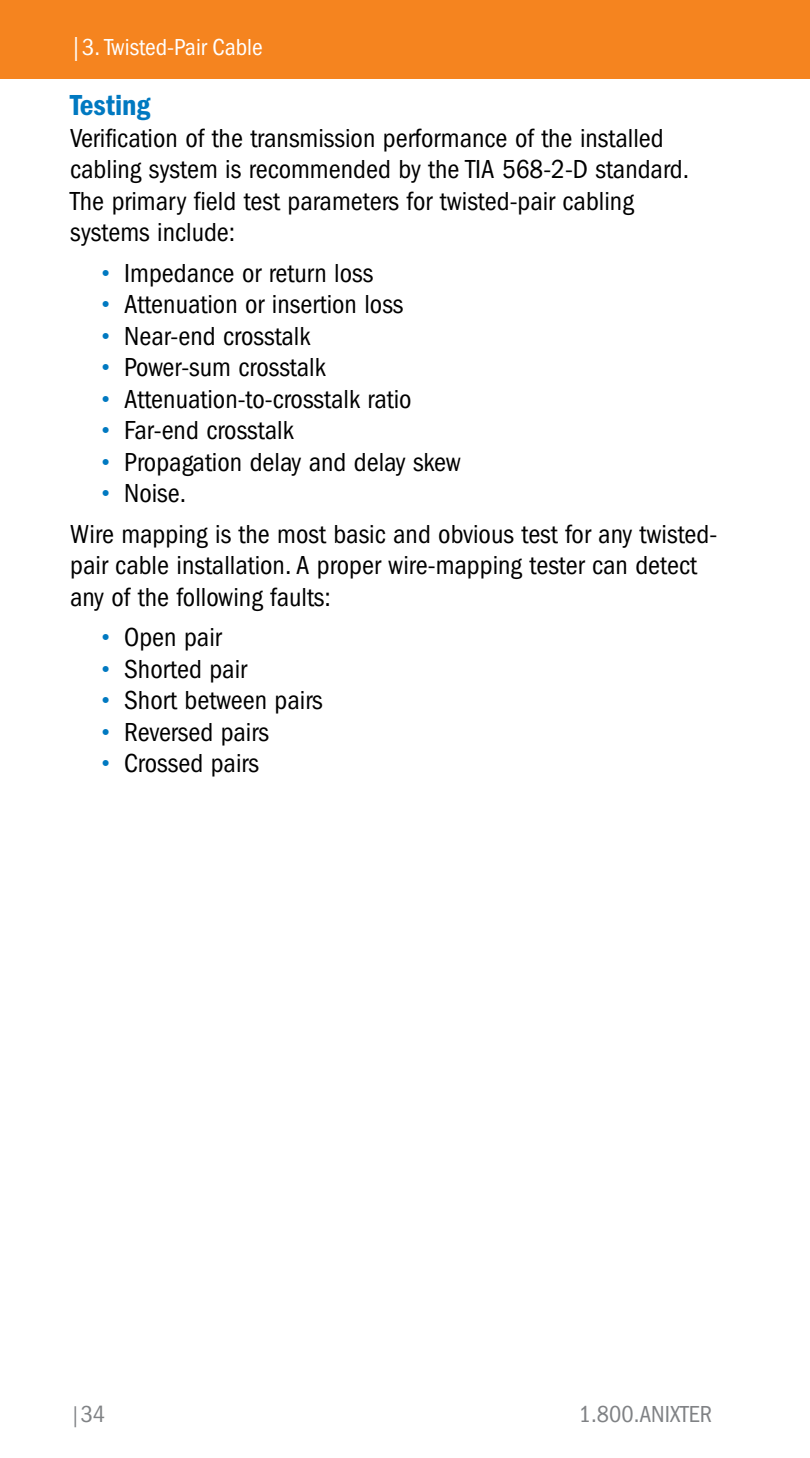
<style>
.page{position:relative;width:810px;height:1458px;background:#fff}
.page>*{position:absolute;margin:0;border:0;box-sizing:border-box;transform-origin:0 0}
.t1{font:30px "ITC Franklin Gothic Std Dm Cd";color:#0079c1}
.t2{font:condensed 27px/31.5px "ITC Franklin Gothic Std";color:#000}
.t3{font:condensed 24px "ITC Franklin Gothic Std";color:#fff}
.t4{font:condensed 24px "ITC Franklin Gothic Std";color:#808285}
.s1{font-weight:500;font-stretch:normal;color:#0079c1}
.s2{font-size:21px}
</style>
<div class="page">
<div style="left:0;top:0;width:810px;height:78px;background:#f5841f"></div>
<p class="t3" style="left:70px;top:34px;width:194px">|3. Twisted-Pair Cable</p>
<p class="t1" style="left:70px;top:88px;width:82px">Testing</p>
<p class="t2" style="left:70px;top:122px;width:621px">Verification of the transmission performance of the installed cabling system is recommended by the TIA 568-2-D standard.<br>The primary field test parameters for twisted-pair cabling systems include:</p>
<p class="t2" style="left:98px;top:257px;width:277px"><span class="s1">•</span> Impedance or return loss</p>
<p class="t2" style="left:98px;top:289px;width:307px"><span class="s1">•</span> Attenuation or insertion loss</p>
<p class="t2" style="left:98px;top:320px;width:214px"><span class="s1">•</span> Near-end crosstalk</p>
<p class="t2" style="left:98px;top:352px;width:229px"><span class="s1">•</span> Power-sum crosstalk</p>
<p class="t2" style="left:98px;top:383px;width:315px"><span class="s1">•</span> Attenuation-to-crosstalk ratio</p>
<p class="t2" style="left:98px;top:415px;width:197px"><span class="s1">•</span> Far-end crosstalk</p>
<p class="t2" style="left:98px;top:446px;width:365px"><span class="s1">•</span> Propagation delay and delay skew</p>
<p class="t2" style="left:70px;top:473px;width:649px;line-height:40.5px;text-indent:28px"><span class="s1">•</span> Noise.<br>Wire mapping is the most basic and obvious test for any twisted-</p>
<p class="t2" style="left:70px;top:550px;width:628px">pair cable installation. A proper wire-mapping tester can detect any of the following faults:</p>
<p class="t2" style="left:98px;top:622px;width:125px"><span class="s1">•</span> Open pair</p>
<p class="t2" style="left:98px;top:654px;width:151px"><span class="s1">•</span> Shorted pair</p>
<p class="t2" style="left:98px;top:685px;width:226px"><span class="s1">•</span> Short between pairs</p>
<p class="t2" style="left:98px;top:717px;width:173px"><span class="s1">•</span> Reversed pairs</p>
<p class="t2" style="left:98px;top:748px;width:163px"><span class="s1">•</span> Crossed pairs</p>
<p class="t4" style="left:70px;top:1400px;width:37px"><span class="s2">|</span>34</p>
<p class="t4" style="left:579px;top:1400px;width:135px">1.800.ANIXTER</p>
</div>
